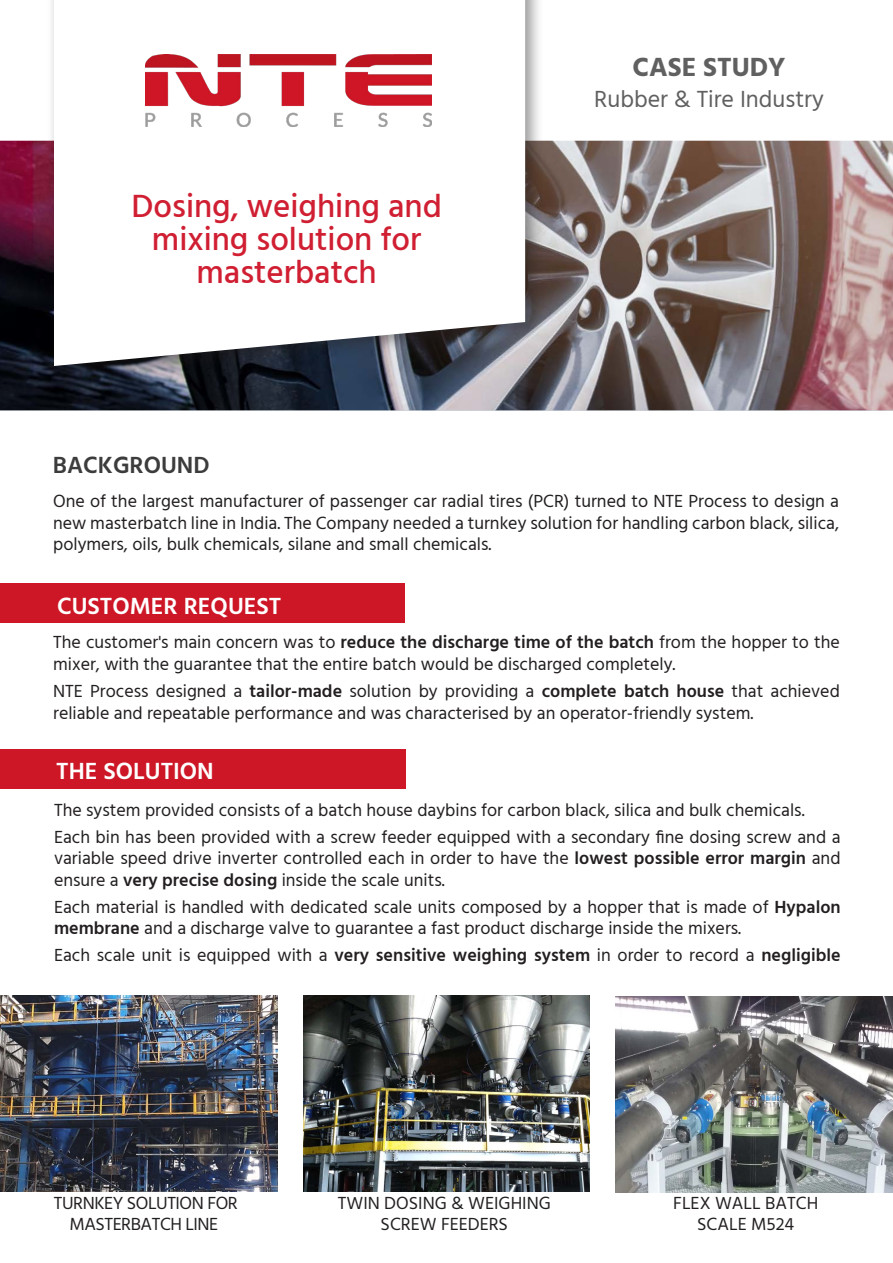
<style>
.page{position:relative;width:893px;height:1263px;background:#fff}
.page>*{position:absolute;margin:0;border:0;box-sizing:border-box;transform-origin:0 0}
.t1{font:500 33px/33px "Hind Vadodara";color:#d01f32;text-align:center}
.t2{font:700 27px "Hind Vadodara";color:#616061}
.t3{font:600 24px "Hind Vadodara";color:#fff}
.t4{font:24px "Hind Vadodara";color:#616061}
.t5{font:600 24px "Hind Vadodara";color:#3c3c3d}
.t6{font:18px/21.6px "Hind Vadodara";color:#231f20}
.t7{font:18px/21.6px "Hind Vadodara";letter-spacing:-.025em;color:#231f20;text-align:center}
.t8{font:18px/21.6px "Hind Vadodara";color:#231f20;text-align:center}
.s1{font-weight:600}
</style>
<div class="page">
<img style="left:304px;top:996px;width:285px;height:196px">
<img style="left:0;top:141px;width:893px;height:269px">
<div style="left:47px;top:0;width:496px;height:384px;background:#231f20;opacity:.45"></div>
<svg style="left:54px;top:0;width:471px;height:366px"></svg>
<img style="left:146px;top:54px;width:285px;height:73px">
<div style="left:0;top:583px;width:404px;height:39px;background:#cd1626"></div>
<img style="left:616px;top:996px;width:277px;height:196px">
<div style="left:0;top:749px;width:405px;height:40px;background:#cd1626"></div>
<img style="left:0;top:996px;width:277px;height:196px">
<h1 class="t1" style="left:132px;top:189px;width:312px">Dosing, weighing and mixing solution for masterbatch</h1>
<h3 class="t5" style="left:53px;top:447px;width:158px">BACKGROUND</h3>
<h2 class="t2" style="left:633px;top:45px;width:154px">CASE STUDY</h2>
<h3 class="t4" style="left:594px;top:82px;width:231px">Rubber &amp; Tire Industry</h3>
<p class="t6" style="left:53px;top:490px;width:787px;text-align:justify">One of the largest manufacturer of passenger car radial tires (PCR) turned to NTE Process to design a new masterbatch line in India. The Company needed a turnkey solution for handling carbon black, silica, polymers, oils, bulk chemicals, silane and small chemicals.</p>
<h3 class="t3" style="left:57px;top:588px;width:226px">CUSTOMER REQUEST</h3>
<p class="t6" style="left:53px;top:631px;width:788px">The customer's main concern was to <span class="s1">reduce the discharge time of the batch</span> from the hopper to the mixer, with the guarantee that the entire batch would be discharged completely.</p>
<p class="t6" style="left:53px;top:680px;width:788px">NTE Process designed a <span class="s1">tailor-made</span> solution by providing a <span class="s1">complete batch house</span> that achieved reliable and repeatable performance and was characterised by an operator-friendly system.</p>
<h3 class="t3" style="left:56px;top:753px;width:159px">THE SOLUTION</h3>
<p class="t6" style="left:54px;top:796px;width:788px;line-height:27px">The system provided consists of a batch house daybins for carbon black, silica and bulk chemicals.<br>Each bin has been provided with a screw feeder equipped with a secondary fine dosing screw and a</p>
<p class="t6" style="left:54px;top:847px;width:788px">variable speed drive inverter controlled each in order to have the <span class="s1">lowest possible error margin</span> and ensure a <span class="s1">very precise dosing</span> inside the scale units.</p>
<p class="t6" style="left:54px;top:896px;width:788px">Each material is handled with dedicated scale units composed by a hopper that is made of <span class="s1">Hypalon membrane</span> and a discharge valve to guarantee a fast product discharge inside the mixers.</p>
<p class="t6" style="left:54px;top:945px;width:788px">Each scale unit is equipped with a <span class="s1">very sensitive weighing system</span> in order to record a <span class="s1">negligible</span></p>
<p class="t7" style="left:54px;top:1192px;width:185px">TURNKEY SOLUTION FOR<br>MASTERBATCH LINE</p>
<p class="t8" style="left:338px;top:1192px;width:215px">TWIN DOSING &amp; WEIGHING<br>SCREW FEEDERS</p>
<p class="t6" style="left:673px;top:1192px;width:146px;text-align:center">FLEX WALL BATCH<br>SCALE M524</p>
</div>
